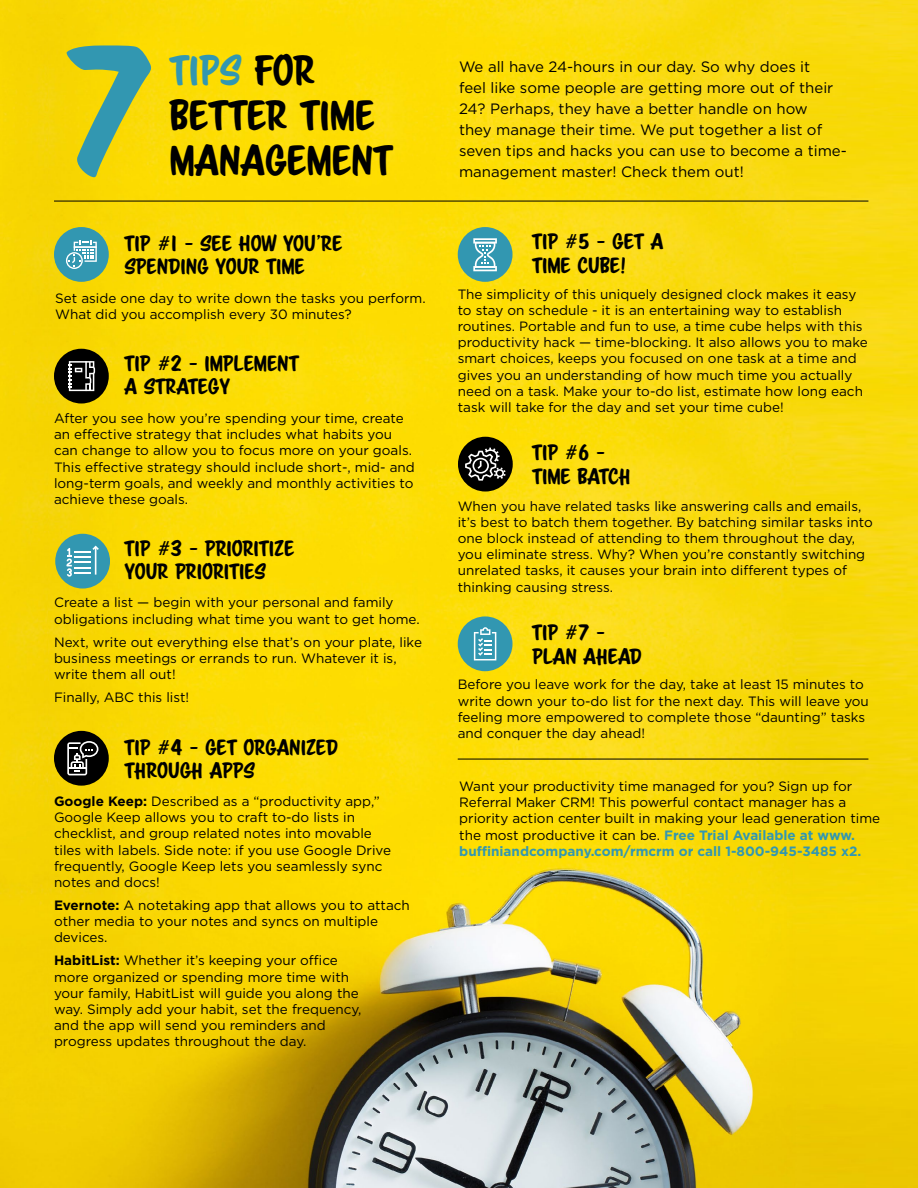
<style>
.page{position:relative;width:918px;height:1188px;background:#fff}
.page>*{position:absolute;margin:0;border:0;box-sizing:border-box;transform-origin:0 0}
.t1{font:37.5px/45px "Scriptorama Markdown JF";color:#000}
.t2{font:19.5px/23.4px "Scriptorama Markdown JF";color:#000}
.t3{font:15px/21px "Gotham";color:#000}
.t4{font:13.5px/16.2px "Gotham";color:#000}
.s1{color:#3297b1}
.s2{font-weight:700}
.s3{font-weight:700;color:#3297b1}
</style>
<div class="page">
<img style="left:48px;top:0;width:870px;height:1188px">
<div style="left:48px;top:0;width:48px;height:118px;background:#f7d502"></div>
<svg style="left:67px;top:45px;width:84px;height:132px;background:#a7bd4a"></svg>
<div style="left:54px;top:227px;width:55px;height:55px;background:#3297b1;border-radius:50%"></div>
<svg style="left:66px;top:240px;width:31px;height:29px"></svg>
<div style="left:54px;top:349px;width:55px;height:55px;background:#000;border-radius:50%"></div>
<svg style="left:68px;top:361px;width:27px;height:30px"></svg>
<div style="left:55px;top:534px;width:55px;height:55px;background:#3297b1;border-radius:50%"></div>
<svg style="left:66px;top:546px;width:33px;height:31px"></svg>
<div style="left:54px;top:731px;width:55px;height:55px;background:#000;border-radius:50%"></div>
<svg style="left:67px;top:741px;width:31px;height:34px"></svg>
<div style="left:458px;top:437px;width:55px;height:55px;background:#000;border-radius:50%"></div>
<svg style="left:465px;top:448px;width:41px;height:33px"></svg>
<div style="left:458px;top:616px;width:55px;height:55px;background:#3297b1;border-radius:50%"></div>
<svg style="left:474px;top:627px;width:22px;height:33px"></svg>
<div style="left:458px;top:227px;width:55px;height:55px;background:#3297b1;border-radius:50%"></div>
<svg style="left:473px;top:238px;width:24px;height:33px"></svg>
<hr style="left:54px;top:201px;width:814px;height:1px;background:#000">
<hr style="left:458px;top:759px;width:410px;height:1px;background:#000">
<img style="left:0;top:0;width:48px;height:1188px">
<h1 class="t1" style="left:170px;top:48px;width:224px"><span class="s1">TIPS</span> FOR<br>BETTER TIME<br>MANAGEMENT</h1>
<h2 class="t2" style="left:125px;top:232px;width:219px">TIP #1 - SEE HOW YOU’RE<br>SPENDING YOUR TIME</h2>
<p class="t4" style="left:55px;top:290px;width:372px">Set aside one day to write down the tasks you perform.<br>What did you accomplish every 30 minutes?</p>
<h2 class="t2" style="left:125px;top:352px;width:176px">TIP #2 - IMPLEMENT<br>A STRATEGY</h2>
<p class="t4" style="left:54px;top:410px;width:362px">After you see how you’re spending your time, create an effective strategy that includes what habits you can change to allow you to focus more on your goals.<br>This effective strategy should include short-, mid- and long-term goals, and weekly and monthly activities to achieve these goals.</p>
<h2 class="t2" style="left:125px;top:537px;width:171px">TIP #3 - PRIORITIZE<br>YOUR PRIORITIES</h2>
<p class="t4" style="left:54px;top:594px;width:367px">Create a list — begin with your personal and family obligations including what time you want to get home.</p>
<p class="t4" style="left:54px;top:633px;width:369px">Next, write out everything else that’s on your plate, like business meetings or errands to run. Whatever it is, write them all out!</p>
<p class="t4" style="left:54px;top:689px;width:137px">Finally, ABC this list!</p>
<h2 class="t2" style="left:125px;top:735px;width:215px">TIP #4 - GET ORGANIZED<br>THROUGH APPS</h2>
<p class="t4" style="left:54px;top:793px;width:339px"><span class="s2">Google Keep:</span> Described as a “productivity app,” Google Keep allows you to craft to-do lists in checklist, and group related notes into movable tiles with labels. Side note: if you use Google Drive frequently, Google Keep lets you seamlessly sync notes and docs!</p>
<p class="t4" style="left:54px;top:897px;width:357px"><span class="s2">Evernote:</span> A notetaking app that allows you to attach other media to your notes and syncs on multiple devices.</p>
<p class="t4" style="left:54px;top:952px;width:309px"><span class="s2">HabitList:</span> Whether it’s keeping your office more organized or spending more time with your family, HabitList will guide you along the way. Simply add your habit, set the frequency, and the app will send you reminders and progress updates throughout the day.</p>
<p class="t3" style="left:459px;top:55px;width:389px">We all have 24-hours in our day. So why does it<br>feel like some people are getting more out of their 24? Perhaps, they have a better handle on how<br>they manage their time. We put together a list of seven tips and hacks you can use to become a time&shy;management master! Check them out!</p>
<h2 class="t2" style="left:532px;top:230px;width:133px">TIP #5 - GET A<br>TIME CUBE!</h2>
<p class="t4" style="left:458px;top:285px;width:412px">The simplicity of this uniquely designed clock makes it easy to stay on schedule - it is an entertaining way to establish routines. Portable and fun to use, a time cube helps with this productivity hack — time-blocking. It also allows you to make smart choices, keeps you focused on one task at a time and gives you an understanding of how much time you actually need on a task. Make your to-do list, estimate how long each task will take for the day and set your time cube!</p>
<h2 class="t2" style="left:532px;top:441px;width:100px">TIP #6 -<br>TIME BATCH</h2>
<p class="t4" style="left:458px;top:498px;width:416px">When you have related tasks like answering calls and emails, it’s best to batch them together. By batching similar tasks into one block instead of attending to them throughout the day, you eliminate stress. Why? When you’re constantly switching unrelated tasks, it causes your brain into different types of thinking causing stress.</p>
<h2 class="t2" style="left:532px;top:621px;width:111px">TIP #7 -<br>PLAN AHEAD</h2>
<p class="t4" style="left:458px;top:676px;width:413px">Before you leave work for the day, take at least 15 minutes to write down your to-do list for the next day. This will leave you feeling more empowered to complete those “daunting” tasks and conquer the day ahead!</p>
<p class="t4" style="left:459px;top:778px;width:422px">Want your productivity time managed for you? Sign up for Referral Maker CRM! This powerful contact manager has a priority action center built in making your lead generation time the most productive it can be. <span class="s3">Free Trial Available at www. buffiniandcompany.com/rmcrm or call 1-800-945-3485 x2.</span></p>
</div>
